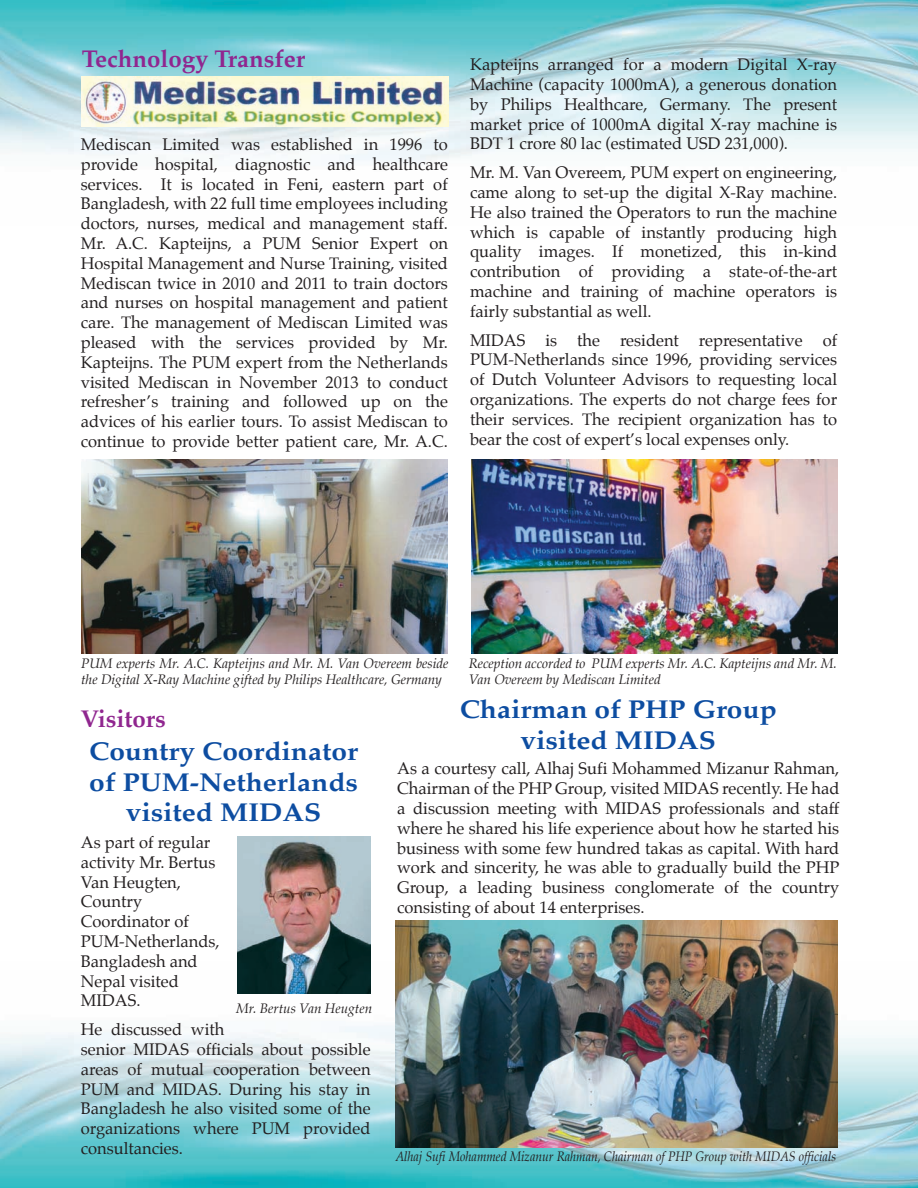
<style>
.page{position:relative;width:918px;height:1188px;background:#fff}
.page>*{position:absolute;margin:0;border:0;box-sizing:border-box;transform-origin:0 0}
.t1{font:700 25.5px/30.6px "Palatino";color:#0d4da1;text-align:center;scale:1.1 1}
.t2{font:700 24px "Palatino";color:#90268f}
.t3{font:16.5px/19.8px "Palatino";color:#231f20;text-align:justify}
.t4{font:italic 13.5px/16.2px "Palatino";color:#231f20}
.t5{font:italic 13.5px "Palatino";color:#231f20;scale:.9 1}
</style>
<div class="page">
<img style="left:0;top:0;width:918px;height:163px">
<img style="left:0;top:961px;width:918px;height:227px">
<img style="left:395px;top:920px;width:443px;height:227px">
<img style="left:81px;top:76px;width:367px;height:50px">
<img style="left:81px;top:459px;width:366px;height:195px">
<img style="left:471px;top:459px;width:366px;height:195px">
<img style="left:238px;top:836px;width:133px;height:157px">
<p class="t2" style="left:82px;top:38px;width:225px">Technology Transfer</p>
<p class="t3" style="left:81px;top:134px;width:369px">Mediscan Limited was established in 1996 to provide hospital, diagnostic and healthcare services. It is located in Feni, eastern part of Bangladesh, with 22 full time employees including doctors, nurses, medical and management staff.<br>Mr. A.C. Kapteijns, a PUM Senior Expert on Hospital Management and Nurse Training, visited Mediscan twice in 2010 and 2011 to train doctors and nurses on hospital management and patient care. The management of Mediscan Limited was pleased with the services provided by Mr.<br>Kapteijns. The PUM expert from the Netherlands visited Mediscan in November 2013 to conduct refresher’s training and followed up on the advices of his earlier tours. To assist Mediscan to continue to provide better patient care, Mr. A.C.</p>
<p class="t3" style="left:470px;top:55px;width:369px">Kapteijns arranged for a modern Digital X-ray Machine (capacity 1000mA), a generous donation by Philips Healthcare, Germany. The present market price of 1000mA digital X-ray machine is BDT 1 crore 80 lac (estimated USD 231,000).</p>
<p class="t3" style="left:470px;top:163px;width:369px">Mr. M. Van Overeem, PUM expert on engineering, came along to set-up the digital X-Ray machine.<br>He also trained the Operators to run the machine which is capable of instantly producing high quality images. If monetized, this in-kind contribution of providing a state-of-the-art machine and training of machine operators is fairly substantial as well.</p>
<p class="t3" style="left:470px;top:330px;width:369px">MIDAS is the resident representative of PUM-Netherlands since 1996, providing services of Dutch Volunteer Advisors to requesting local organizations. The experts do not charge fees for their services. The recipient organization has to bear the cost of expert’s local expenses only.</p>
<p class="t4" style="left:81px;top:655px;width:369px">PUM experts Mr. A.C. Kapteijns and Mr. M. Van Overeem beside the Digital X-Ray Machine gifted by Philips Healthcare, Germany</p>
<p class="t4" style="left:469px;top:655px;width:370px">Reception accorded to PUM experts Mr. A.C. Kapteijns and Mr. M.<br>Van Overeem by Mediscan Limited</p>
<p class="t2" style="left:80px;top:698px;width:87px">Visitors</p>
<p class="t1" style="left:89px;top:736px;width:246px">Country Coordinator of PUM-Netherlands visited MIDAS</p>
<p class="t3" style="left:81px;top:832px;width:140px;text-align:left">As part of regular activity Mr. Bertus<br>Van Heugten,<br>Country<br>Coordinator of<br>PUM-Netherlands,<br>Bangladesh and<br>Nepal visited<br>MIDAS.</p>
<p class="t3" style="left:81px;top:1020px;width:291px;text-align:left">He discussed with<br>senior MIDAS officials about possible areas of mutual cooperation between<br>PUM and MIDAS. During his stay in<br>Bangladesh he also visited some of the organizations where PUM provided consultancies.</p>
<p class="t4" style="left:236px;top:1000px;width:138px">Mr. Bertus Van Heugten</p>
<p class="t1" style="left:460px;top:694px;width:290px">Chairman of PHP Group visited MIDAS</p>
<p class="t3" style="left:397px;top:759px;width:444px">As a courtesy call, Alhaj Sufi Mohammed Mizanur Rahman, Chairman of the PHP Group, visited MIDAS recently. He had a discussion meeting with MIDAS professionals and staff where he shared his life experience about how he started his business with some few hundred takas as capital. With hard work and sincerity, he was able to gradually build the PHP Group, a leading business conglomerate of the country consisting of about 14 enterprises.</p>
<p class="t5" style="left:395px;top:1145px;width:491px">Alhaj Sufi Mohammed Mizanur Rahman, Chairman of PHP Group with MIDAS officials</p>
</div>
